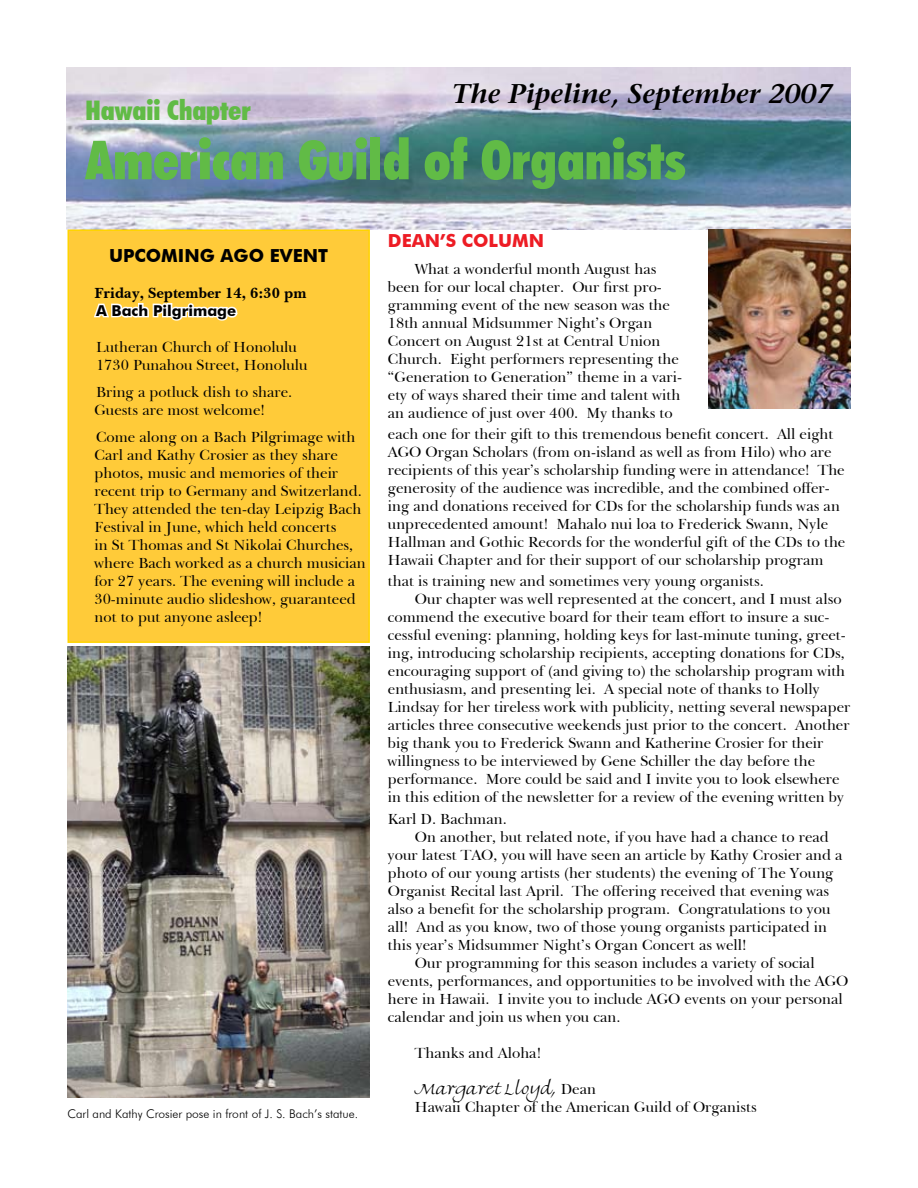
<style>
.page{position:relative;width:918px;height:1188px;background:#fff}
.page>*{position:absolute;margin:0;border:0;box-sizing:border-box;transform-origin:0 0}
.t1{font:900 condensed 54px "Futura BT";color:#61bb46}
.t2{font:italic 600 27px "Stone Serif";color:#000}
.t3{font:900 condensed 27px "Futura BT";color:#61bb46}
.t4{font:700 18px "Futura BT";color:#000}
.t5{font:700 18px "Futura BT";color:#ed1c24}
.t6{font:15px/18px "New Baskerville IT Cby BT";color:#000}
.t7{font:700 15px "New Baskerville IT Cby BT";color:#000}
.t8{font:15px "Fine Hand Let Plain";color:#000}
.t9{font:700 15px "Futura BT";color:#000}
.t10{font:300 12px "Futura BT";color:#000}
.s1{font-family:"New Baskerville IT Cby BT"}
</style>
<div class="page">
<img style="left:66px;top:68px;width:784px;height:162px">
<div style="left:68px;top:230px;width:301px;height:412px;background:#ffcb39"></div>
<div style="left:68px;top:230px;width:302px;height:413px;border:2px solid #ffd400"></div>
<svg style="left:94px;top:303px;width:144px;height:18px"></svg>
<img style="left:708px;top:230px;width:142px;height:179px">
<img style="left:68px;top:646px;width:302px;height:452px">
<h2 class="t2" style="left:452px;top:77px;width:382px">The Pipeline, September 2007</h2>
<h2 class="t3" style="left:86px;top:94px;width:167px">Hawaii Chapter</h2>
<h1 class="t1" style="left:86px;top:127px;width:602px">American Guild of Organists</h1>
<p class="t4" style="left:109px;top:244px;width:221px">UPCOMING AGO EVENT</p>
<p class="t7" style="left:94px;top:283px;width:213px">Friday, September 14, 6:30 pm</p>
<p class="t9" style="left:96px;top:301px;width:142px">A Bach Pilgrimage</p>
<p class="t6" style="left:96px;top:338px;width:213px">Lutheran Church of Honolulu<br>1730 Punahou Street, Honolulu</p>
<p class="t6" style="left:94px;top:383px;width:199px">Bring a potluck dish to share.<br>Guests are most welcome!</p>
<p class="t6" style="left:94px;top:428px;width:273px">Come along on a Bach Pilgrimage with Carl and Kathy Crosier as they share photos, music and memories of their recent trip to Germany and Switzerland.<br>They attended the ten-day Leipzig Bach Festival in June, which held concerts<br>in St Thomas and St Nikolai Churches, where Bach worked as a church musician for 27 years. The evening will include a 30-minute audio slideshow, guaranteed not to put anyone asleep!</p>
<p class="t10" style="left:68px;top:1106px;width:292px">Carl and Kathy Crosier pose in front of J. S. Bach’s statue.</p>
<p class="t5" style="left:388px;top:229px;width:158px">DEAN’S COLUMN</p>
<p class="t6" style="left:388px;top:260px;width:296px;text-indent:27px">What a wonderful month August has been for our local chapter. Our first pro&shy;gramming event of the new season was the 18th annual Midsummer Night’s Organ Concert on August 21st at Central Union Church. Eight performers representing the “Generation to Generation” theme in a vari&shy;ety of ways shared their time and talent with an audience of just over 400. My thanks to</p>
<p class="t6" style="left:388px;top:425px;width:459px">each one for their gift to this tremendous benefit concert. All eight AGO Organ Scholars (from on-island as well as from Hilo) who are recipients of this year’s scholarship funding were in attendance! The generosity of the audience was incredible, and the combined offer&shy;ing and donations received for CDs for the scholarship funds was an unprecedented amount! Mahalo nui loa to Frederick Swann, Nyle Hallman and Gothic Records for the wonderful gift of the CDs to the Hawaii Chapter and for their support of our scholarship program</p>
<p class="t6" style="left:388px;top:572px;width:378px">that is training new and sometimes very young organists.</p>
<p class="t6" style="left:415px;top:590px;width:428px">Our chapter was well represented at the concert, and I must also</p>
<p class="t6" style="left:388px;top:608px;width:443px">commend the executive board for their team effort to insure a suc-</p>
<p class="t6" style="left:388px;top:626px;width:459px">cessful evening: planning, holding keys for last-minute tuning, greet-</p>
<p class="t6" style="left:388px;top:644px;width:459px">ing, introducing scholarship recipients, accepting donations for CDs,</p>
<p class="t6" style="left:388px;top:662px;width:459px">encouraging support of (and giving to) the scholarship program with</p>
<p class="t6" style="left:388px;top:680px;width:433px">enthusiasm, and presenting lei. A special note of thanks to Holly</p>
<p class="t6" style="left:388px;top:698px;width:464px">Lindsay for her tireless work with publicity, netting several newspaper</p>
<p class="t6" style="left:388px;top:716px;width:463px">articles three consecutive weekends just prior to the concert. Another</p>
<p class="t6" style="left:388px;top:734px;width:437px">big thank you to Frederick Swann and Katherine Crosier for their</p>
<p class="t6" style="left:388px;top:752px;width:429px">willingness to be interviewed by Gene Schiller the day before the</p>
<p class="t6" style="left:388px;top:770px;width:453px">performance. More could be said and I invite you to look elsewhere</p>
<p class="t6" style="left:388px;top:788px;width:458px">in this edition of the newsletter for a review of the evening written by</p>
<p class="t6" style="left:388px;top:810px;width:120px">Karl D. Bachman.</p>
<p class="t6" style="left:415px;top:828px;width:415px">On another, but related note, if you have had a chance to read</p>
<p class="t6" style="left:388px;top:846px;width:456px">your latest TAO, you will have seen an article by Kathy Crosier and a</p>
<p class="t6" style="left:388px;top:864px;width:447px">photo of our young artists (her students) the evening of The Young</p>
<p class="t6" style="left:388px;top:882px;width:443px">Organist Recital last April. The offering received that evening was</p>
<p class="t6" style="left:388px;top:900px;width:444px">also a benefit for the scholarship program. Congratulations to you</p>
<p class="t6" style="left:388px;top:918px;width:441px">all! And as you know, two of those young organists participated in</p>
<p class="t6" style="left:388px;top:936px;width:360px">this year’s Midsummer Night’s Organ Concert as well!</p>
<p class="t6" style="left:415px;top:954px;width:401px">Our programming for this season includes a variety of social</p>
<p class="t6" style="left:388px;top:972px;width:462px">events, performances, and opportunities to be involved with the AGO</p>
<p class="t6" style="left:388px;top:990px;width:456px">here in Hawaii. I invite you to include AGO events on your personal</p>
<p class="t6" style="left:388px;top:1008px;width:234px">calendar and join us when you can.</p>
<p class="t6" style="left:415px;top:1044px;width:128px">Thanks and Aloha!</p>
<p class="t8" style="left:415px;top:1080px;width:183px">Margaret Lloyd, <span class="s1">Dean</span></p>
<p class="t6" style="left:415px;top:1098px;width:343px">Hawaii Chapter of the American Guild of Organists</p>
</div>
